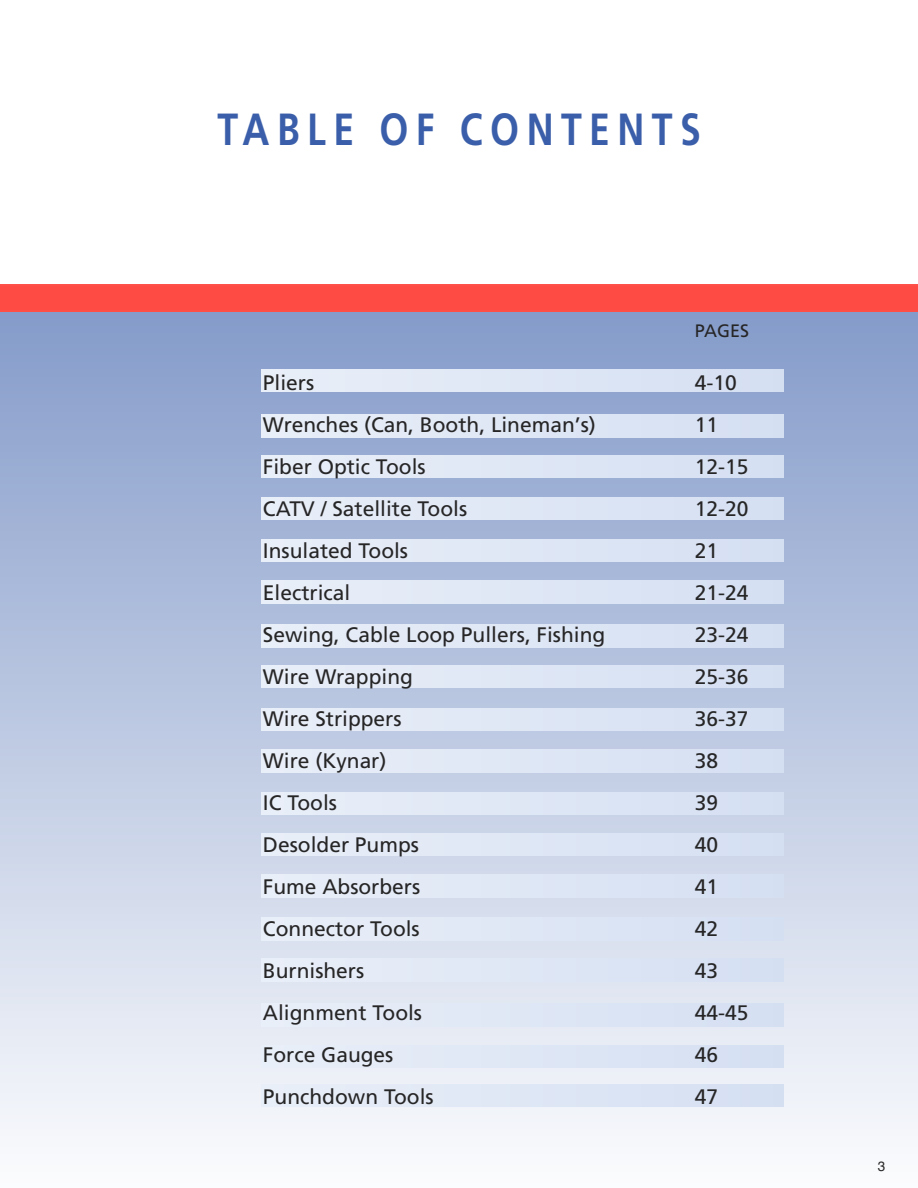
<style>
.page{position:relative;width:918px;height:1188px;background:#fff}
.page>*{position:absolute;margin:0;border:0;box-sizing:border-box;transform-origin:0 0}
.t1{font:700 45px "Frutiger";letter-spacing:.2em;color:#3a5ea9;scale:.83 1}
.t2{font:21px "Frutiger";color:#272627}
.t3{font:18px "Frutiger";color:#272627}
.t4{font:13.5px "Helvetica";color:#272627}
</style>
<div class="page">
<div style="left:0;top:295px;width:918px;height:893px;background:linear-gradient(to bottom,#839ac9,#fbfcfd)"></div>
<div style="left:262px;top:369px;width:521px;height:23px;background:#dfe7f5"></div>
<div style="left:262px;top:415px;width:521px;height:22px;background:#dfe7f5"></div>
<div style="left:262px;top:455px;width:521px;height:23px;background:#dfe7f5"></div>
<div style="left:262px;top:497px;width:521px;height:23px;background:#dfe7f5"></div>
<div style="left:262px;top:539px;width:521px;height:23px;background:#dfe7f5"></div>
<div style="left:262px;top:581px;width:521px;height:22px;background:#dfe7f5"></div>
<div style="left:262px;top:665px;width:521px;height:23px;background:#dfe7f5"></div>
<div style="left:262px;top:625px;width:521px;height:22px;background:#dfe7f5"></div>
<div style="left:262px;top:708px;width:521px;height:23px;background:#dfe7f5"></div>
<div style="left:262px;top:750px;width:521px;height:22px;background:#dfe7f5"></div>
<div style="left:262px;top:792px;width:521px;height:23px;background:#dfe7f5"></div>
<div style="left:262px;top:833px;width:521px;height:23px;background:#dfe7f5"></div>
<div style="left:262px;top:875px;width:521px;height:22px;background:#dfe7f5"></div>
<div style="left:262px;top:918px;width:521px;height:22px;background:#dfe7f5"></div>
<div style="left:262px;top:959px;width:521px;height:22px;background:#dfe7f5"></div>
<div style="left:262px;top:1004px;width:521px;height:22px;background:#dfe7f5"></div>
<div style="left:262px;top:1045px;width:521px;height:23px;background:#dfe7f5"></div>
<div style="left:262px;top:1084px;width:521px;height:23px;background:#dfe7f5"></div>
<div style="left:0;top:285px;width:918px;height:27px;background:#fe4c44"></div>
<h1 class="t1" style="left:217px;top:111px;width:584px">TABLE OF CONTENTS</h1>
<p class="t3" style="left:695px;top:324px;width:56px">PAGES</p>
<p class="t2" style="left:263px;top:374px;width:53px">Pliers</p>
<p class="t2" style="left:695px;top:374px;width:43px">4-10</p>
<p class="t2" style="left:263px;top:416px;width:334px">Wrenches (Can, Booth, Lineman’s)</p>
<p class="t2" style="left:695px;top:416px;width:25px">11</p>
<p class="t2" style="left:263px;top:458px;width:164px">Fiber Optic Tools</p>
<p class="t2" style="left:695px;top:458px;width:55px">12-15</p>
<p class="t2" style="left:263px;top:500px;width:206px">CATV / Satellite Tools</p>
<p class="t2" style="left:695px;top:500px;width:55px">12-20</p>
<p class="t2" style="left:263px;top:542px;width:147px">Insulated Tools</p>
<p class="t2" style="left:695px;top:542px;width:25px">21</p>
<p class="t2" style="left:263px;top:584px;width:89px">Electrical</p>
<p class="t2" style="left:695px;top:584px;width:55px">21-24</p>
<p class="t2" style="left:263px;top:626px;width:344px">Sewing, Cable Loop Pullers, Fishing</p>
<p class="t2" style="left:695px;top:626px;width:55px">23-24</p>
<p class="t2" style="left:263px;top:668px;width:152px">Wire Wrapping</p>
<p class="t2" style="left:695px;top:668px;width:55px">25-36</p>
<p class="t2" style="left:263px;top:710px;width:140px">Wire Strippers</p>
<p class="t2" style="left:695px;top:710px;width:55px">36-37</p>
<p class="t2" style="left:263px;top:752px;width:125px">Wire (Kynar)</p>
<p class="t2" style="left:695px;top:752px;width:25px">38</p>
<p class="t2" style="left:263px;top:794px;width:76px">IC Tools</p>
<p class="t2" style="left:695px;top:794px;width:25px">39</p>
<p class="t2" style="left:263px;top:836px;width:158px">Desolder Pumps</p>
<p class="t2" style="left:695px;top:836px;width:25px">40</p>
<p class="t2" style="left:263px;top:878px;width:159px">Fume Absorbers</p>
<p class="t2" style="left:695px;top:878px;width:25px">41</p>
<p class="t2" style="left:263px;top:920px;width:158px">Connector Tools</p>
<p class="t2" style="left:695px;top:920px;width:25px">42</p>
<p class="t2" style="left:263px;top:962px;width:103px">Burnishers</p>
<p class="t2" style="left:695px;top:962px;width:25px">43</p>
<p class="t2" style="left:263px;top:1004px;width:161px">Alignment Tools</p>
<p class="t2" style="left:695px;top:1004px;width:55px">44-45</p>
<p class="t2" style="left:263px;top:1046px;width:132px">Force Gauges</p>
<p class="t2" style="left:695px;top:1046px;width:25px">46</p>
<p class="t2" style="left:263px;top:1088px;width:172px">Punchdown Tools</p>
<p class="t2" style="left:695px;top:1088px;width:25px">47</p>
<p class="t4" style="left:878px;top:1161px;width:9px">3</p>
</div>
